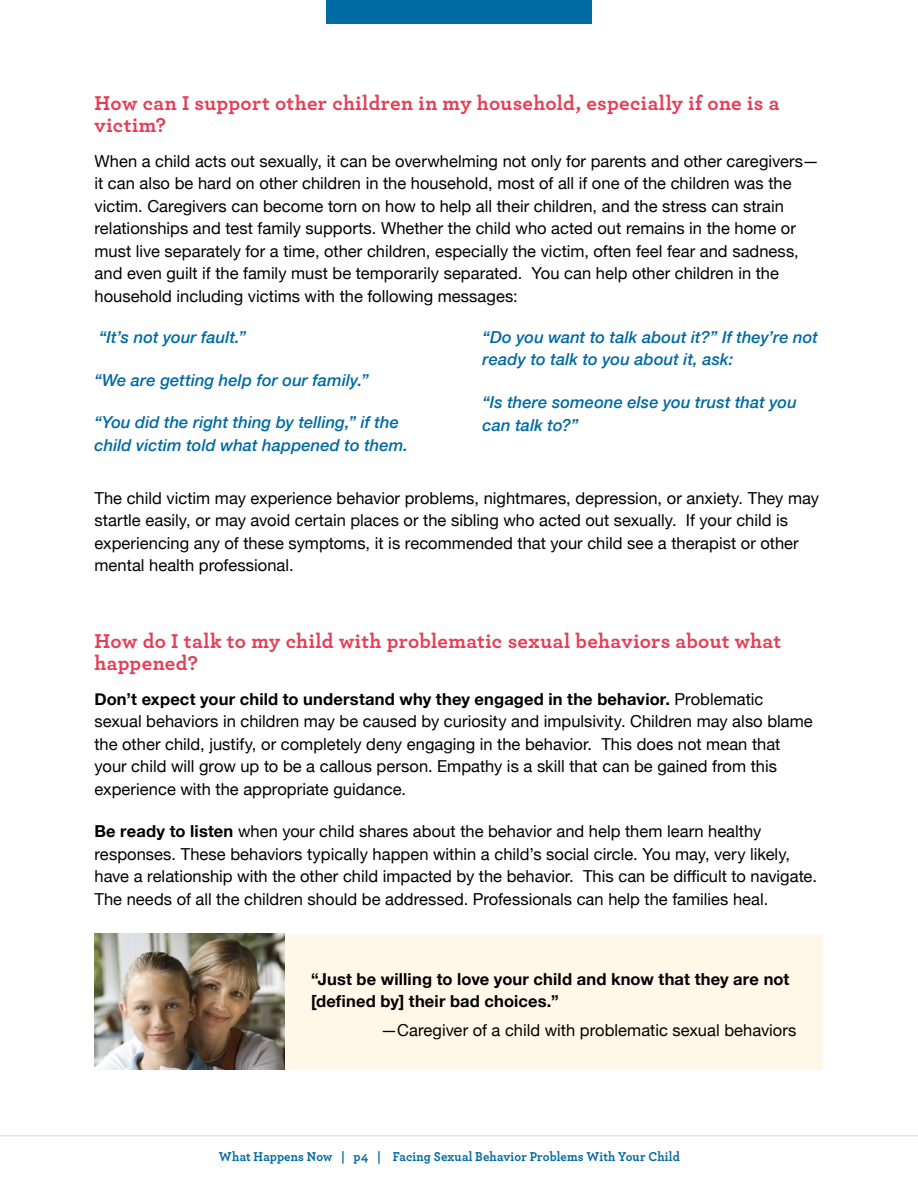
<style>
.page{position:relative;width:918px;height:1188px;background:#fff}
.page>*{position:absolute;margin:0;border:0;box-sizing:border-box;transform-origin:0 0}
.t1{font:700 21px/22.5px "Archer";letter-spacing:.015em;color:#e33f56}
.t2{font:16.5px/22.5px "Helvetica Neue";color:#000}
.t3{font:italic 500 16.5px/22.5px "Helvetica Neue";letter-spacing:.005em;color:#006aa2}
.t4{font:700 16.5px/22.5px "Helvetica Neue";letter-spacing:.01em;color:#000}
.t5{font:700 13.5px "Archer";letter-spacing:.015em;color:#006aa2;scale:.94 1}
.s1{font-weight:700}
</style>
<div class="page">
<div style="left:326px;top:0;width:266px;height:24px;background:#006aa2"></div>
<div style="left:94px;top:935px;width:730px;height:135px;background:#fff7e8"></div>
<img style="left:94px;top:933px;width:190px;height:137px">
<p class="t1" style="left:94px;top:90px;width:686px">How can I support other children in my household, especially if one is a victim?</p>
<p class="t2" style="left:94px;top:151px;width:726px">When a child acts out sexually, it can be overwhelming not only for parents and other caregivers— it can also be hard on other children in the household, most of all if one of the children was the victim. Caregivers can become torn on how to help all their children, and the stress can strain relationships and test family supports. Whether the child who acted out remains in the home or must live separately for a time, other children, especially the victim, often feel fear and sadness, and even guilt if the family must be temporarily separated. You can help other children in the household including victims with the following messages:</p>
<p class="t3" style="left:99px;top:325px;width:149px">“It’s not your fault.”</p>
<p class="t3" style="left:94px;top:367px;width:276px">“We are getting help for our family.”</p>
<p class="t3" style="left:94px;top:410px;width:315px">“You did the right thing by telling,” if the child victim told what happened to them.</p>
<p class="t3" style="left:483px;top:325px;width:337px">“Do you want to talk about it?” If they’re not ready to talk to you about it, ask:</p>
<p class="t3" style="left:483px;top:390px;width:316px">“Is there someone else you trust that you can talk to?”</p>
<p class="t2" style="left:94px;top:488px;width:726px">The child victim may experience behavior problems, nightmares, depression, or anxiety. They may startle easily, or may avoid certain places or the sibling who acted out sexually. If your child is experiencing any of these symptoms, it is recommended that your child see a therapist or other mental health professional.</p>
<p class="t1" style="left:94px;top:628px;width:688px">How do I talk to my child with problematic sexual behaviors about what happened?</p>
<p class="t2" style="left:94px;top:688px;width:720px"><span class="s1">Don’t expect your child to understand why they engaged in the behavior.</span> Problematic sexual behaviors in children may be caused by curiosity and impulsivity. Children may also blame the other child, justify, or completely deny engaging in the behavior. This does not mean that your child will grow up to be a callous person. Empathy is a skill that can be gained from this experience with the appropriate guidance.</p>
<p class="t2" style="left:94px;top:821px;width:724px"><span class="s1">Be ready to listen</span> when your child shares about the behavior and help them learn healthy responses. These behaviors typically happen within a child’s social circle. You may, very likely, have a relationship with the other child impacted by the behavior. This can be difficult to navigate.<br>The needs of all the children should be addressed. Professionals can help the families heal.</p>
<p class="t4" style="left:311px;top:968px;width:480px">“Just be willing to love your child and know that they are not [defined by] their bad choices.”</p>
<p class="t2" style="left:381px;top:1020px;width:417px">—Caregiver of a child with problematic sexual behaviors</p>
<p class="t5" style="left:219px;top:1146px;width:492px">What Happens Now | p4 | Facing Sexual Behavior Problems With Your Child</p>
</div>
